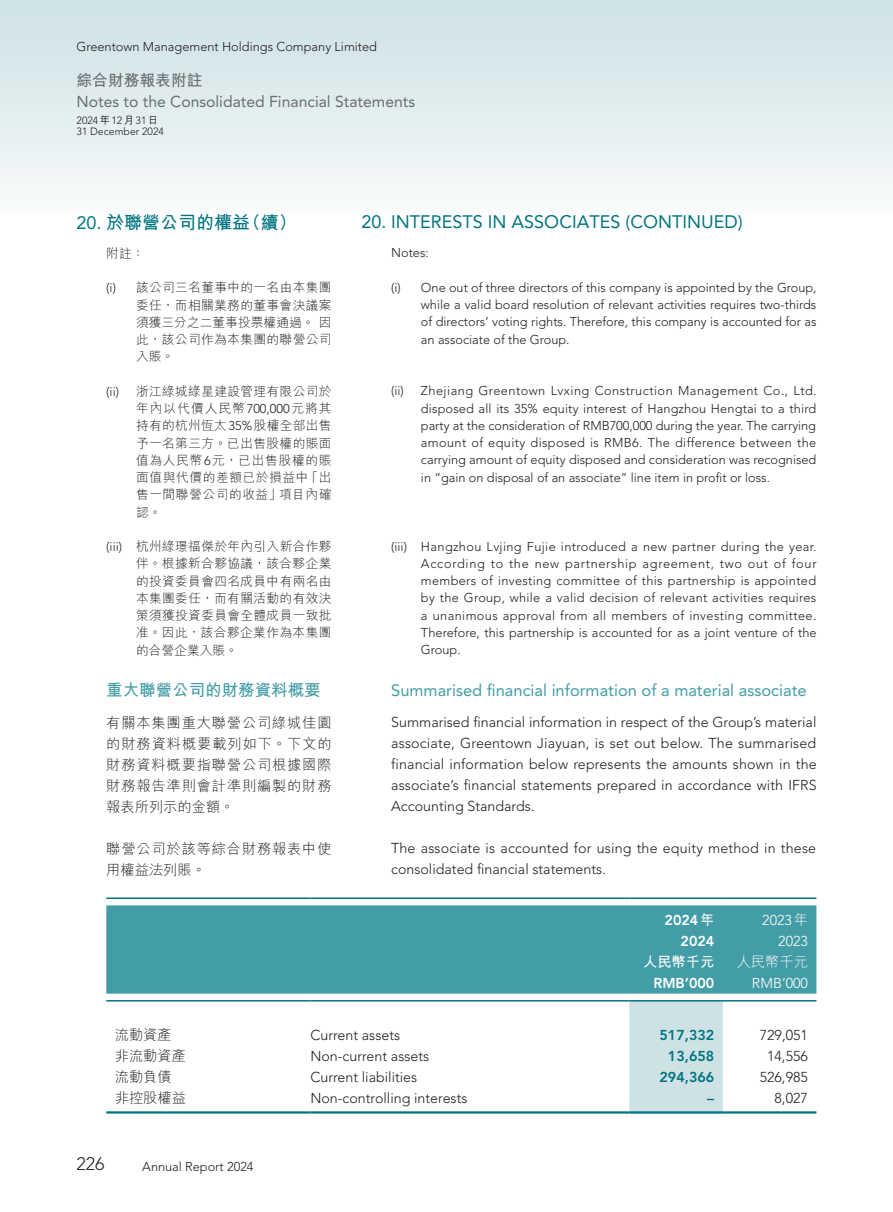
<style>
.page{position:relative;width:893px;height:1212px;background:#fff}
.page>*{position:absolute;margin:0;border:0;box-sizing:border-box;transform-origin:0 0}
.t1{font:18px "Avenir LT Pro";color:#007481}
.t2{font:700 18px "M Hei HK";color:#007481}
.t3{font:300 18px "Avenir LT Pro";color:#231f20}
.t4{font:16.5px "Avenir LT Pro";color:#439da6}
.t5{font:700 16.5px "M Hei HK";color:#439da6}
.t6{font:15.75px "Avenir LT Pro";color:#6c6d70}
.t7{font:700 15.75px "M Hei HK";color:#6c6d70}
.t8{font:300 14.25px/21px "Avenir LT Pro";color:#231f20;text-align:justify}
.t9{font:300 14.25px/21px "M Hei HK";letter-spacing:.06em;color:#231f20;text-align:justify}
.t10{font:800 14.25px "Avenir LT Pro";color:#007481}
.t11{font:800 14.25px "Avenir LT Pro";color:#fff}
.t12{font:300 14.25px "Avenir LT Pro";color:#fff}
.t13{font:700 14.25px "M Hei HK";color:#fff}
.t14{font:300 14.25px "M Hei HK";color:#fff}
.t15{font:300 12.75px/17.2px "Avenir LT Pro";color:#231f20;text-align:justify}
.t16{font:300 12.75px/17.2px "M Hei HK";letter-spacing:.025em;color:#231f20;text-align:justify}
.t17{font:300 10.5px/11.6px "Avenir LT Pro";color:#231f20}
.s1{font-family:"M Hei HK";font-weight:500}
.s2{font-family:"Avenir LT Pro";font-weight:400}
.s3{font-family:"Avenir LT Pro"}
.s4{font-family:"M Hei HK";font-weight:700}
.s5{font-family:"M Hei HK"}
</style>
<div class="page">
<div style="left:0;top:0;width:893px;height:213px;background:linear-gradient(to bottom,#cce1e4,#f9fbfb)"></div>
<div style="left:106px;top:905px;width:710px;height:89px;background:#439da6"></div>
<div style="left:629px;top:1001px;width:94px;height:110px;background:#cee2e5"></div>
<hr style="left:106px;top:897px;width:204px;height:2px;background:#007481">
<hr style="left:310px;top:897px;width:319px;height:2px;background:#007481">
<hr style="left:629px;top:897px;width:94px;height:2px;background:#007481">
<hr style="left:723px;top:897px;width:93px;height:2px;background:#007481">
<hr style="left:106px;top:1000px;width:204px;height:1px;background:#007481">
<hr style="left:310px;top:1000px;width:319px;height:1px;background:#007481">
<hr style="left:629px;top:1000px;width:94px;height:1px;background:#007481">
<hr style="left:723px;top:1000px;width:93px;height:1px;background:#007481">
<hr style="left:106px;top:1111px;width:204px;height:2px;background:#007481">
<hr style="left:310px;top:1111px;width:319px;height:2px;background:#007481">
<hr style="left:629px;top:1111px;width:94px;height:2px;background:#007481">
<hr style="left:723px;top:1111px;width:93px;height:2px;background:#007481">
<p class="t15" style="left:77px;top:38px;width:302px">Greentown Management Holdings Company Limited</p>
<p class="t7" style="left:77px;top:69px;width:128px">綜合財務報表附註</p>
<p class="t6" style="left:77px;top:92px;width:340px">Notes to the Consolidated Financial Statements</p>
<p class="t17" style="left:77px;top:114px;width:89px">2024<span class="s1">年</span>12<span class="s1">月</span>31<span class="s1">日<br></span>31 December 2024</p>
<h1 class="t2" style="left:77px;top:209px;width:222px"><span class="s2">20.</span> 於聯營公司的權益（續）</h1>
<p class="t16" style="left:106px;top:244px;width:40px">附註：</p>
<p class="t16" style="left:136px;top:279px;width:197px;text-indent:-30px"><span class="s3">(i)</span> 該公司三名董事中的一名由本集團委任，而相關業務的董事會決議案須獲三分之二董事投票權通過。因此，該公司作為本集團的聯營公司入賬。</p>
<p class="t15" style="left:106px;top:383px;width:14px">(ii)</p>
<p class="t16" style="left:136px;top:382px;width:197px">浙江綠城綠星建設管理有限公司於年內以代價人民幣<span class="s3">700,000</span>元將其持有的杭州恆太<span class="s3">35%</span>股權全部出售予一名第三方。已出售股權的賬面值為人民幣<span class="s3">6</span>元，已出售股權的賬面值與代價的差額已於損益中「出售一間聯營公司的收益」項目內確認。</p>
<p class="t16" style="left:136px;top:537px;width:197px;text-indent:-30px"><span class="s3">(iii)</span> 杭州綠璟福傑於年內引入新合作夥伴。根據新合夥協議，該合夥企業的投資委員會四名成員中有兩名由本集團委任，而有關活動的有效決策須獲投資委員會全體成員一致批准。因此，該合夥企業作為本集團的合營企業入賬。</p>
<p class="t5" style="left:106px;top:678px;width:216px">重大聯營公司的財務資料概要</p>
<p class="t9" style="left:106px;top:712px;width:227px">有關本集團重大聯營公司綠城佳園的財務資料概要載列如下。下文的財務資料概要指聯營公司根據國際財務報告準則會計準則編製的財務報表所列示的金額。</p>
<p class="t9" style="left:106px;top:838px;width:227px">聯營公司於該等綜合財務報表中使用權益法列賬。</p>
<h1 class="t1" style="left:361px;top:211px;width:383px">20. INTERESTS IN ASSOCIATES (CONTINUED)</h1>
<p class="t15" style="left:391px;top:244px;width:39px">Notes:</p>
<p class="t15" style="left:421px;top:279px;width:397px;text-indent:-30px">(i) One out of three directors of this company is appointed by the Group, while a valid board resolution of relevant activities requires two-thirds of directors’ voting rights. Therefore, this company is accounted for as an associate of the Group.</p>
<p class="t15" style="left:421px;top:382px;width:397px;text-indent:-30px">(ii) Zhejiang Greentown Lvxing Construction Management Co., Ltd. disposed all its 35% equity interest of Hangzhou Hengtai to a third party at the consideration of RMB700,000 during the year. The carrying amount of equity disposed is RMB6. The difference between the carrying amount of equity disposed and consideration was recognised in “gain on disposal of an associate” line item in profit or loss.</p>
<p class="t15" style="left:421px;top:538px;width:397px;text-indent:-30px">(iii) Hangzhou Lvjing Fujie introduced a new partner during the year.<br>According to the new partnership agreement, two out of four members of investing committee of this partnership is appointed by the Group, while a valid decision of relevant activities requires a unanimous approval from all members of investing committee.<br>Therefore, this partnership is accounted for as a joint venture of the Group.</p>
<p class="t4" style="left:391px;top:680px;width:417px">Summarised financial information of a material associate</p>
<p class="t8" style="left:391px;top:712px;width:427px">Summarised financial information in respect of the Group’s material associate, Greentown Jiayuan, is set out below. The summarised financial information below represents the amounts shown in the associate’s financial statements prepared in accordance with IFRS Accounting Standards.</p>
<p class="t8" style="left:391px;top:838px;width:426px">The associate is accounted for using the equity method in these consolidated financial statements.</p>
<p class="t11" style="left:665px;top:911px;width:51px">2024<span class="s4">年</span></p>
<p class="t12" style="left:762px;top:911px;width:47px">2023<span class="s5">年</span></p>
<p class="t11" style="left:681px;top:932px;width:35px">2024</p>
<p class="t12" style="left:778px;top:932px;width:31px">2023</p>
<p class="t13" style="left:643px;top:951px;width:73px">人民幣千元</p>
<p class="t14" style="left:737px;top:951px;width:73px">人民幣千元</p>
<p class="t11" style="left:653px;top:974px;width:62px">RMB’000</p>
<p class="t12" style="left:752px;top:974px;width:58px">RMB’000</p>
<p class="t9" style="left:115px;top:1024px;width:58px">流動資產</p>
<p class="t8" style="left:310px;top:1025px;width:91px">Current assets</p>
<p class="t10" style="left:659px;top:1027px;width:56px">517,332</p>
<p class="t8" style="left:760px;top:1025px;width:50px">729,051</p>
<p class="t9" style="left:115px;top:1045px;width:73px">非流動資產</p>
<p class="t8" style="left:310px;top:1046px;width:120px">Non-current assets</p>
<p class="t10" style="left:668px;top:1048px;width:48px">13,658</p>
<p class="t8" style="left:767px;top:1046px;width:42px">14,556</p>
<p class="t9" style="left:115px;top:1066px;width:58px">流動負債</p>
<p class="t8" style="left:310px;top:1067px;width:108px">Current liabilities</p>
<p class="t10" style="left:659px;top:1069px;width:56px">294,366</p>
<p class="t8" style="left:760px;top:1067px;width:50px">526,985</p>
<p class="t9" style="left:115px;top:1087px;width:73px">非控股權益</p>
<p class="t8" style="left:310px;top:1088px;width:159px">Non-controlling interests</p>
<p class="t10" style="left:707px;top:1090px;width:9px">–</p>
<p class="t8" style="left:774px;top:1088px;width:35px">8,027</p>
<h1 class="t3" style="left:77px;top:1153px;width:30px">226</h1>
<p class="t15" style="left:142px;top:1158px;width:113px">Annual Report 2024</p>
</div>
